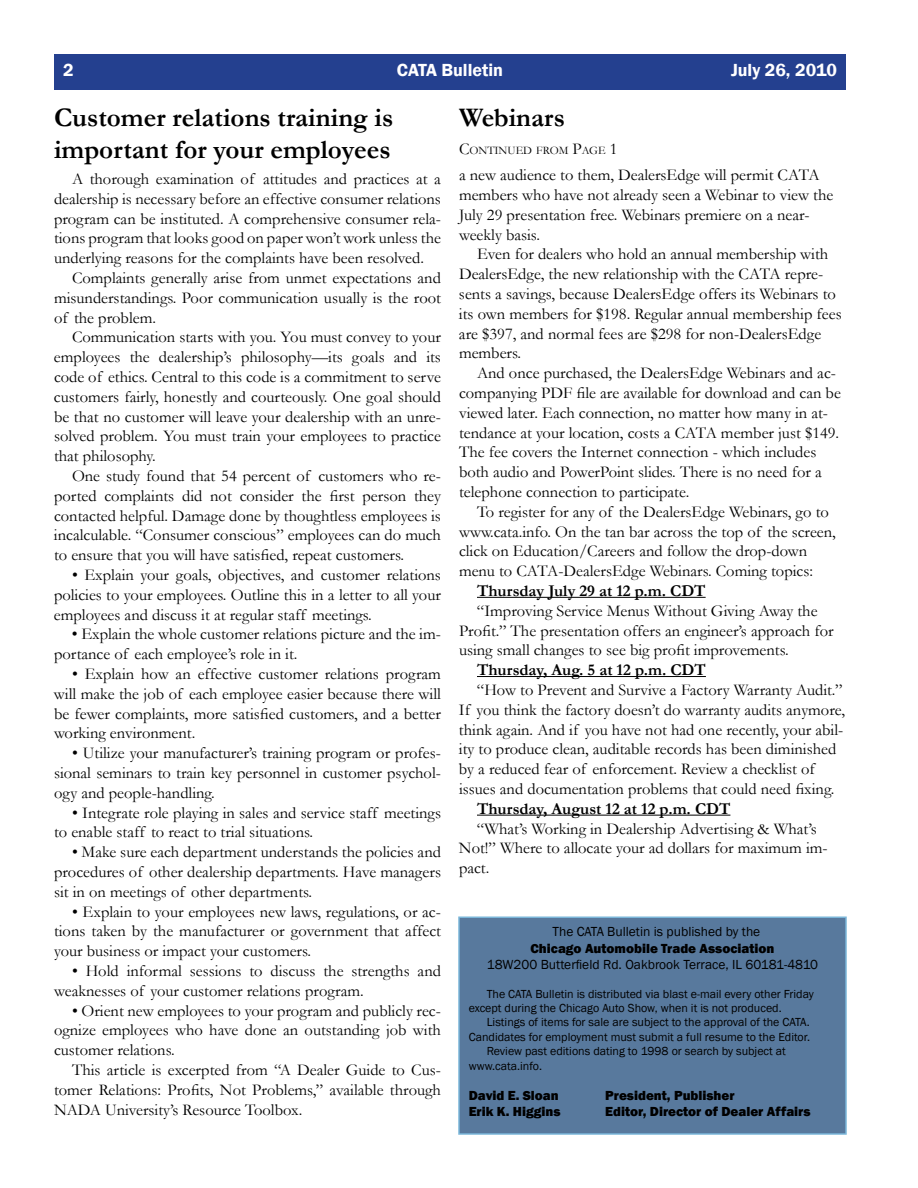
<style>
.page{position:relative;width:918px;height:1188px;background:#fff}
.page>*{position:absolute;margin:0;border:0;box-sizing:border-box;transform-origin:0 0}
.t1{font:700 27px "Garamond";color:#000}
.t2{font:600 18px "Franklin Gothic";color:#fff}
.t3{font:16.5px/19.8px "Garamond";color:#000;text-align:justify}
.t4{font:700 16.5px "Garamond";color:#000}
.t5{font:800 13.5px "Franklin Gothic";color:#000}
.t6{font:13.5px "Franklin Gothic";color:#000}
.t7{font:12px/14.4px "Franklin Gothic";color:#000}
.t8{font:11.55px "Garamond";color:#000}
.s1{font-size:16.5px}
</style>
<div class="page">
<div style="left:459px;top:917px;width:387px;height:217px;background:#58799d"></div>
<div style="left:458px;top:916px;width:389px;height:219px;border:2px solid #7ab6d9"></div>
<div style="left:54px;top:54px;width:792px;height:36px;background:#24408f"></div>
<hr style="left:477px;top:597px;width:229px;height:1px;background:#000">
<hr style="left:477px;top:676px;width:229px;height:1px;background:#000">
<hr style="left:477px;top:815px;width:253px;height:1px;background:#000">
<p class="t2" style="left:63px;top:59px;width:12px">2</p>
<p class="t2" style="left:397px;top:59px;width:108px">CATA Bulletin</p>
<p class="t2" style="left:731px;top:59px;width:107px">July 26, 2010</p>
<h1 class="t1" style="left:54px;top:99px;width:341px">Customer relations training is</h1>
<h1 class="t1" style="left:459px;top:99px;width:108px">Webinars</h1>
<h1 class="t1" style="left:54px;top:131px;width:338px">important for your employees</h1>
<p class="t8" style="left:459px;top:143px;width:160px"><span class="s1">C</span>ontinued from <span class="s1">P</span>age <span class="s1">1</span></p>
<p class="t3" style="left:459px;top:165px;width:376px;text-align:left">a new audience to them, DealersEdge will permit CATA members who have not already seen a Webinar to view the July 29 presentation free. Webinars premiere on a near&shy;weekly basis.</p>
<p class="t3" style="left:459px;top:244px;width:384px;text-align:left;text-indent:18px">Even for dealers who hold an annual membership with DealersEdge, the new relationship with the CATA repre&shy;sents a savings, because DealersEdge offers its Webinars to its own members for $198. Regular annual membership fees are $397, and normal fees are $298 for non-DealersEdge members.</p>
<p class="t3" style="left:459px;top:363px;width:383px;text-align:left;text-indent:18px">And once purchased, the DealersEdge Webinars and ac&shy;companying PDF file are available for download and can be viewed later. Each connection, no matter how many in at&shy;tendance at your location, costs a CATA member just $149.<br>The fee covers the Internet connection - which includes both audio and PowerPoint slides. There is no need for a telephone connection to participate.</p>
<p class="t3" style="left:459px;top:501px;width:378px;text-align:left;text-indent:18px">To register for any of the DealersEdge Webinars, go to www.cata.info. On the tan bar across the top of the screen, click on Education/Careers and follow the drop-down menu to CATA-DealersEdge Webinars. Coming topics:</p>
<p class="t4" style="left:477px;top:580px;width:230px">Thursday July 29 at 12 p.m. CDT</p>
<p class="t3" style="left:459px;top:600px;width:376px;text-align:left;text-indent:18px">“Improving Service Menus Without Giving Away the<br>Profit.” The presentation offers an engineer’s approach for using small changes to see big profit improvements.</p>
<p class="t4" style="left:477px;top:659px;width:230px">Thursday, Aug. 5 at 12 p.m. CDT</p>
<p class="t3" style="left:459px;top:680px;width:388px;text-align:left;text-indent:18px">“How to Prevent and Survive a Factory Warranty Audit.” If you think the factory doesn’t do warranty audits anymore, think again. And if you have not had one recently, your abil&shy;ity to produce clean, auditable records has been diminished by a reduced fear of enforcement. Review a checklist of issues and documentation problems that could need fixing.</p>
<p class="t4" style="left:477px;top:797px;width:255px">Thursday, August 12 at 12 p.m. CDT</p>
<p class="t3" style="left:459px;top:818px;width:370px;text-align:left;text-indent:18px">“What’s Working in Dealership Advertising &amp; What’s<br>Not!” Where to allocate your ad dollars for maximum im&shy;pact.</p>
<p class="t3" style="left:54px;top:169px;width:389px;text-indent:18px">A thorough examination of attitudes and practices at a dealership is necessary before an effective consumer relations program can be instituted. A comprehensive consumer rela&shy;tions program that looks good on paper won’t work unless the underlying reasons for the complaints have been resolved.</p>
<p class="t3" style="left:54px;top:268px;width:388px;text-indent:18px">Complaints generally arise from unmet expectations and misunderstandings. Poor communication usually is the root of the problem.</p>
<p class="t3" style="left:54px;top:327px;width:389px;text-indent:18px">Communication starts with you. You must convey to your employees the dealership’s philosophy—its goals and its code of ethics. Central to this code is a commitment to serve customers fairly, honestly and courteously. One goal should be that no customer will leave your dealership with an unre&shy;solved problem. You must train your employees to practice that philosophy.</p>
<p class="t3" style="left:54px;top:466px;width:389px;text-indent:18px">One study found that 54 percent of customers who re&shy;ported complaints did not consider the first person they contacted helpful. Damage done by thoughtless employees is incalculable. “Consumer conscious” employees can do much to ensure that you will have satisfied, repeat customers.</p>
<p class="t3" style="left:54px;top:565px;width:389px;text-indent:18px">• Explain your goals, objectives, and customer relations policies to your employees. Outline this in a letter to all your employees and discuss it at regular staff meetings.</p>
<p class="t3" style="left:54px;top:624px;width:389px;text-indent:18px">• Explain the whole customer relations picture and the im&shy;portance of each employee’s role in it.</p>
<p class="t3" style="left:54px;top:664px;width:389px;text-indent:18px">• Explain how an effective customer relations program will make the job of each employee easier because there will be fewer complaints, more satisfied customers, and a better working environment.</p>
<p class="t3" style="left:54px;top:743px;width:389px;text-indent:18px">• Utilize your manufacturer’s training program or profes&shy;sional seminars to train key personnel in customer psychol&shy;ogy and people-handling.</p>
<p class="t3" style="left:54px;top:802px;width:389px;text-indent:18px">• Integrate role playing in sales and service staff meetings to enable staff to react to trial situations.</p>
<p class="t3" style="left:54px;top:842px;width:389px;text-indent:18px">• Make sure each department understands the policies and procedures of other dealership departments. Have managers sit in on meetings of other departments.</p>
<p class="t3" style="left:54px;top:901px;width:389px;text-indent:18px">• Explain to your employees new laws, regulations, or ac&shy;tions taken by the manufacturer or government that affect your business or impact your customers.</p>
<p class="t3" style="left:54px;top:961px;width:388px;text-indent:18px">• Hold informal sessions to discuss the strengths and weaknesses of your customer relations program.</p>
<p class="t3" style="left:54px;top:1000px;width:389px;text-indent:18px">• Orient new employees to your program and publicly rec&shy;ognize employees who have done an outstanding job with customer relations.</p>
<p class="t3" style="left:54px;top:1060px;width:389px;text-indent:18px">This article is excerpted from “A Dealer Guide to Cus&shy;tomer Relations: Profits, Not Problems,” available through NADA University’s Resource Toolbox.</p>
<p class="t6" style="left:553px;top:924px;width:209px">The CATA Bulletin is published by the</p>
<p class="t5" style="left:531px;top:939px;width:245px">Chicago Automobile Trade Association</p>
<p class="t6" style="left:487px;top:956px;width:333px">18W200 Butterfield Rd. Oakbrook Terrace, IL 60181-4810</p>
<p class="t7" style="left:469px;top:987px;width:347px;text-indent:18px">The CATA Bulletin is distributed via blast e-mail every other Friday except during the Chicago Auto Show, when it is not produced.</p>
<p class="t7" style="left:487px;top:1016px;width:325px">Listings of items for sale are subject to the approval of the CATA.</p>
<p class="t7" style="left:469px;top:1030px;width:343px">Candidates for employment must submit a full resume to the Editor.</p>
<p class="t7" style="left:487px;top:1044px;width:301px">Review past editions dating to 1998 or search by subject at</p>
<p class="t7" style="left:469px;top:1059px;width:75px">www.cata.info.</p>
<p class="t5" style="left:469px;top:1087px;width:92px">David E. Sloan</p>
<p class="t5" style="left:605px;top:1087px;width:131px">President, Publisher</p>
<p class="t5" style="left:469px;top:1103px;width:93px">Erik K. Higgins</p>
<p class="t5" style="left:605px;top:1103px;width:207px">Editor, Director of Dealer Affairs</p>
</div>
